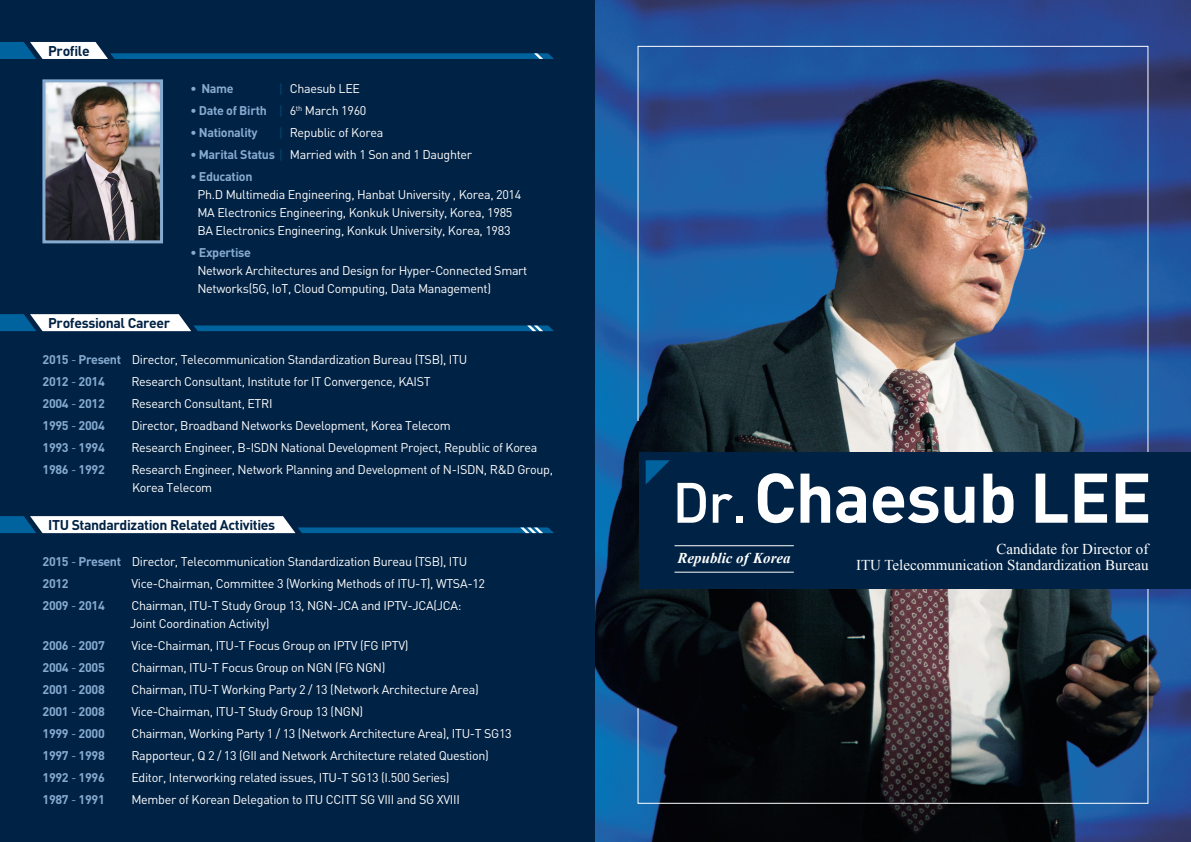
<style>
.page{position:relative;width:1191px;height:842px;background:#fff}
.page>*{position:absolute;margin:0;border:0;box-sizing:border-box;transform-origin:0 0}
.t1{font:700 69px "DIN Pro";letter-spacing:-.015em;color:#fff}
.t2{font:15px "Times New Roman";color:#fff}
.t3{font:italic 700 15px "Times New Roman";color:#fff}
.t4{font:700 14px "DIN Pro";letter-spacing:-.025em;color:#024}
.t5{font:12.5px/18px "DIN Pro";letter-spacing:-.025em;color:#fff}
.t6{font:700 12.5px "DIN Pro";letter-spacing:-.025em;color:#86abd0}
.s1{font-family:"Nanum Gothic";font-weight:300;color:#00639e}
.s2{font-weight:400;color:#fff}
.s3{font-weight:700;color:#86abd0}
.s4{color:#86abd0}
.s5{font-weight:400}
.s6{font-weight:500;font-size:56px}
</style>
<div class="page">
<div style="left:0;top:0;width:595px;height:842px;background:#024"></div>
<img style="left:595px;top:0;width:596px;height:842px">
<svg style="left:0;top:42px;width:554px;height:17px"></svg>
<svg style="left:0;top:314px;width:554px;height:17px"></svg>
<svg style="left:0;top:516px;width:554px;height:17px"></svg>
<img style="left:46px;top:83px;width:113px;height:156px">
<div style="left:42px;top:79px;width:121px;height:164px;border:3px solid #86abd0"></div>
<img style="left:637px;top:45px;width:512px;height:759px">
<div style="left:639px;top:453px;width:552px;height:136px;background:#024"></div>
<hr style="left:675px;top:545px;width:118px;height:1px;background:#fff">
<hr style="left:675px;top:572px;width:118px;height:1px;background:#fff">
<svg style="left:645px;top:460px;width:25px;height:24px"></svg>
<p class="t4" style="left:48px;top:41px;width:43px">Profile</p>
<p class="t4" style="left:48px;top:313px;width:123px">Professional Career</p>
<p class="t6" style="left:190px;top:80px;width:45px">• Name</p>
<p class="t5" style="left:275px;top:79px;width:86px"><span class="s1">ㅣ</span> Chaesub LEE</p>
<p class="t6" style="left:190px;top:102px;width:178px">• Date of Birth <span class="s1">ㅣ</span> <span class="s2">6</span><sup>th</sup> <span class="s2">March 1960</span></p>
<p class="t6" style="left:190px;top:124px;width:69px">• Nationality</p>
<p class="t5" style="left:275px;top:123px;width:110px"><span class="s1">ㅣ</span> Republic of Korea</p>
<p class="t5" style="left:190px;top:145px;width:283px"><span class="s3">• Marital Status</span> <span class="s1">ㅣ</span> Married with 1 Son and 1 Daughter</p>
<p class="t6" style="left:190px;top:168px;width:64px">• Education</p>
<p class="t5" style="left:197px;top:185px;width:325px">Ph.D Multimedia Engineering, Hanbat University , Korea, 2014</p>
<p class="t5" style="left:197px;top:203px;width:316px">MA Electronics Engineering, Konkuk University, Korea, 1985</p>
<p class="t5" style="left:197px;top:221px;width:315px">BA Electronics Engineering, Konkuk University, Korea, 1983</p>
<p class="t6" style="left:190px;top:244px;width:62px">• Expertise</p>
<p class="t5" style="left:197px;top:261px;width:331px">Network Architectures and Design for Hyper-Connected Smart<br>Networks(5G, IoT, Cloud Computing, Data Management)</p>
<p class="t5" style="left:43px;top:349px;width:426px"><span class="s3">2015</span> <span class="s4">-</span> <span class="s3">Present</span> Director, Telecommunication Standardization Bureau (TSB), ITU</p>
<p class="t6" style="left:43px;top:372px;width:64px">2012 <span class="s5">-</span> 2014</p>
<p class="t5" style="left:131px;top:371px;width:301px">Research Consultant, Institute for IT Convergence, KAIST</p>
<p class="t6" style="left:43px;top:394px;width:64px">2004 <span class="s5">-</span> 2012</p>
<p class="t5" style="left:131px;top:393px;width:143px">Research Consultant, ETRI</p>
<p class="t6" style="left:43px;top:416px;width:64px">1995 <span class="s5">-</span> 2004</p>
<p class="t5" style="left:131px;top:415px;width:321px">Director, Broadband Networks Development, Korea Telecom</p>
<p class="t6" style="left:43px;top:438px;width:64px">1993 <span class="s5">-</span> 1994</p>
<p class="t5" style="left:131px;top:437px;width:407px">Research Engineer, B-ISDN National Development Project, Republic of Korea</p>
<p class="t6" style="left:43px;top:460px;width:64px">1986 <span class="s5">-</span> 1992</p>
<p class="t5" style="left:131px;top:459px;width:423px">Research Engineer, Network Planning and Development of N-ISDN, R&amp;D Group,</p>
<p class="t5" style="left:132px;top:477px;width:82px">Korea Telecom</p>
<p class="t4" style="left:48px;top:515px;width:229px">ITU Standardization Related Activities</p>
<p class="t5" style="left:43px;top:551px;width:426px"><span class="s3">2015</span> <span class="s4">-</span> <span class="s3">Present</span> Director, Telecommunication Standardization Bureau (TSB), ITU</p>
<p class="t6" style="left:43px;top:574px;width:28px">2012</p>
<p class="t5" style="left:131px;top:573px;width:355px">Vice-Chairman, Committee 3 (Working Methods of ITU-T), WTSA-12</p>
<p class="t6" style="left:43px;top:596px;width:64px">2009 <span class="s5">-</span> 2014</p>
<p class="t5" style="left:131px;top:595px;width:331px">Chairman, ITU-T Study Group 13, NGN-JCA and IPTV-JCA(JCA:</p>
<p class="t5" style="left:130px;top:613px;width:141px">Joint Coordination Activity)</p>
<p class="t6" style="left:43px;top:636px;width:64px">2006 <span class="s5">-</span> 2007</p>
<p class="t5" style="left:131px;top:635px;width:279px">Vice-Chairman, ITU-T Focus Group on IPTV (FG IPTV)</p>
<p class="t6" style="left:43px;top:658px;width:64px">2004 <span class="s5">-</span> 2005</p>
<p class="t5" style="left:131px;top:657px;width:256px">Chairman, ITU-T Focus Group on NGN (FG NGN)</p>
<p class="t6" style="left:43px;top:680px;width:64px">2001 <span class="s5">-</span> 2008</p>
<p class="t5" style="left:131px;top:679px;width:349px">Chairman, ITU-T Working Party 2 / 13 (Network Architecture Area)</p>
<p class="t6" style="left:43px;top:702px;width:64px">2001 <span class="s5">-</span> 2008</p>
<p class="t5" style="left:131px;top:701px;width:233px">Vice-Chairman, ITU-T Study Group 13 (NGN)</p>
<p class="t6" style="left:43px;top:724px;width:64px">1999 <span class="s5">-</span> 2000</p>
<p class="t5" style="left:131px;top:723px;width:382px">Chairman, Working Party 1 / 13 (Network Architecture Area), ITU-T SG13</p>
<p class="t6" style="left:43px;top:746px;width:64px">1997 <span class="s5">-</span> 1998</p>
<p class="t5" style="left:131px;top:745px;width:359px">Rapporteur, Q 2 / 13 (GII and Network Architecture related Question)</p>
<p class="t6" style="left:43px;top:768px;width:64px">1992 <span class="s5">-</span> 1996</p>
<p class="t5" style="left:131px;top:767px;width:319px">Editor, Interworking related issues, ITU-T SG13 (I.500 Series)</p>
<p class="t6" style="left:43px;top:790px;width:64px">1987 <span class="s5">-</span> 1991</p>
<p class="t5" style="left:131px;top:789px;width:330px">Member of Korean Delegation to ITU CCITT SG VIII and SG XVIII</p>
<p class="t1" style="left:672px;top:451px;width:481px"><span class="s6">Dr.</span>Chaesub LEE</p>
<p class="t2" style="left:996px;top:539px;width:154px">Candidate for Director of</p>
<p class="t2" style="left:856px;top:555px;width:294px">ITU Telecommunication Standardization Bureau</p>
<p class="t3" style="left:677px;top:548px;width:115px">Republic of Korea</p>
</div>
